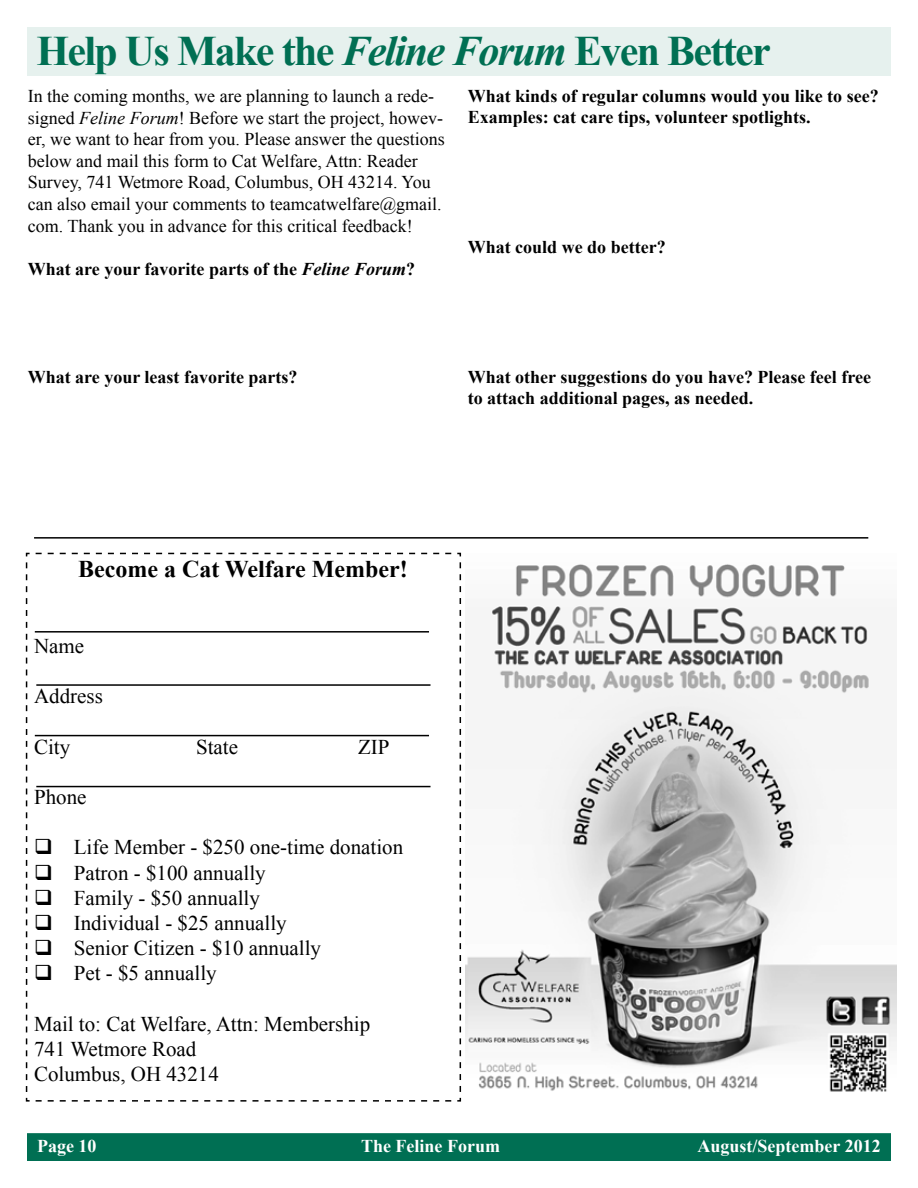
<style>
.page{position:relative;width:918px;height:1188px;background:#fff}
.page>*{position:absolute;margin:0;border:0;box-sizing:border-box;transform-origin:0 0}
.t1{font:700 42px "Times New Roman";letter-spacing:-.04em;color:#006f53}
.t2{font:700 24px "Times New Roman";color:#000}
.t3{font:21px/25.2px "Times New Roman";color:#000}
.t4{font:18px/21.6px "Times New Roman";color:#000}
.t5{font:700 18px/21.6px "Times New Roman";color:#000}
.t6{font:700 18px "Times New Roman";color:#fff}
.s1{font-style:italic}
</style>
<div class="page">
<div style="left:27px;top:1133px;width:864px;height:28px;background:#006f53;border:2px solid #006f53"></div>
<div style="left:27px;top:28px;width:864px;height:48px;background:#e6f1ee"></div>
<img style="left:465px;top:564px;width:431px;height:528px">
<svg style="left:25px;top:552px;width:437px;height:550px"></svg>
<hr style="left:35px;top:631px;width:394px;height:2px;background:#000">
<hr style="left:36px;top:684px;width:395px;height:2px;background:#000">
<hr style="left:35px;top:735px;width:394px;height:1px;background:#000">
<hr style="left:36px;top:786px;width:395px;height:1px;background:#000">
<hr style="left:34px;top:537px;width:834px;height:2px;background:#000">
<h1 class="t1" style="left:36px;top:22px;width:736px">Help Us Make the <span class="s1">Feline Forum</span> Even Better</h1>
<p class="t4" style="left:28px;top:85px;width:419px">In the coming months, we are planning to launch a rede&shy;signed <span class="s1">Feline Forum</span>! Before we start the project, howev&shy;er, we want to hear from you. Please answer the questions below and mail this form to Cat Welfare, Attn: Reader Survey, 741 Wetmore Road, Columbus, OH 43214. You can also email your comments to teamcatwelfare@gmail. com. Thank you in advance for this critical feedback!</p>
<p class="t5" style="left:28px;top:258px;width:389px">What are your favorite parts of the <span class="s1">Feline Forum</span>?</p>
<p class="t5" style="left:468px;top:85px;width:412px">What kinds of regular columns would you like to see?<br>Examples: cat care tips, volunteer spotlights.</p>
<p class="t5" style="left:468px;top:236px;width:199px">What could we do better?</p>
<p class="t5" style="left:28px;top:366px;width:271px">What are your least favorite parts?</p>
<p class="t5" style="left:468px;top:365px;width:405px">What other suggestions do you have? Please feel free to attach additional pages, as needed.</p>
<h2 class="t2" style="left:78px;top:553px;width:331px">Become a Cat Welfare Member!</h2>
<p class="t3" style="left:34px;top:633px;width:52px">Name</p>
<p class="t3" style="left:34px;top:683px;width:70px">Address</p>
<p class="t3" style="left:34px;top:734px;width:38px">City</p>
<p class="t3" style="left:196px;top:734px;width:43px">State</p>
<p class="t3" style="left:358px;top:734px;width:33px">ZIP</p>
<p class="t3" style="left:34px;top:784px;width:54px">Phone</p>
<p class="t3" style="left:34px;top:834px;width:371px">❑ Life Member - $250 one-time donation</p>
<p class="t3" style="left:34px;top:860px;width:233px">❑ Patron - $100 annually</p>
<p class="t3" style="left:34px;top:885px;width:227px">❑ Family - $50 annually</p>
<p class="t3" style="left:34px;top:910px;width:254px">❑ Individual - $25 annually</p>
<p class="t3" style="left:34px;top:935px;width:289px">❑ Senior Citizen - $10 annually</p>
<p class="t3" style="left:34px;top:960px;width:184px">❑ Pet - $5 annually</p>
<p class="t3" style="left:34px;top:1011px;width:338px">Mail to: Cat Welfare, Attn: Membership<br>741 Wetmore Road<br>Columbus, OH 43214</p>
<p class="t6" style="left:37px;top:1133px;width:61px">Page 10</p>
<p class="t6" style="left:361px;top:1133px;width:140px">The Feline Forum</p>
<p class="t6" style="left:698px;top:1133px;width:185px">August/September 2012</p>
</div>
